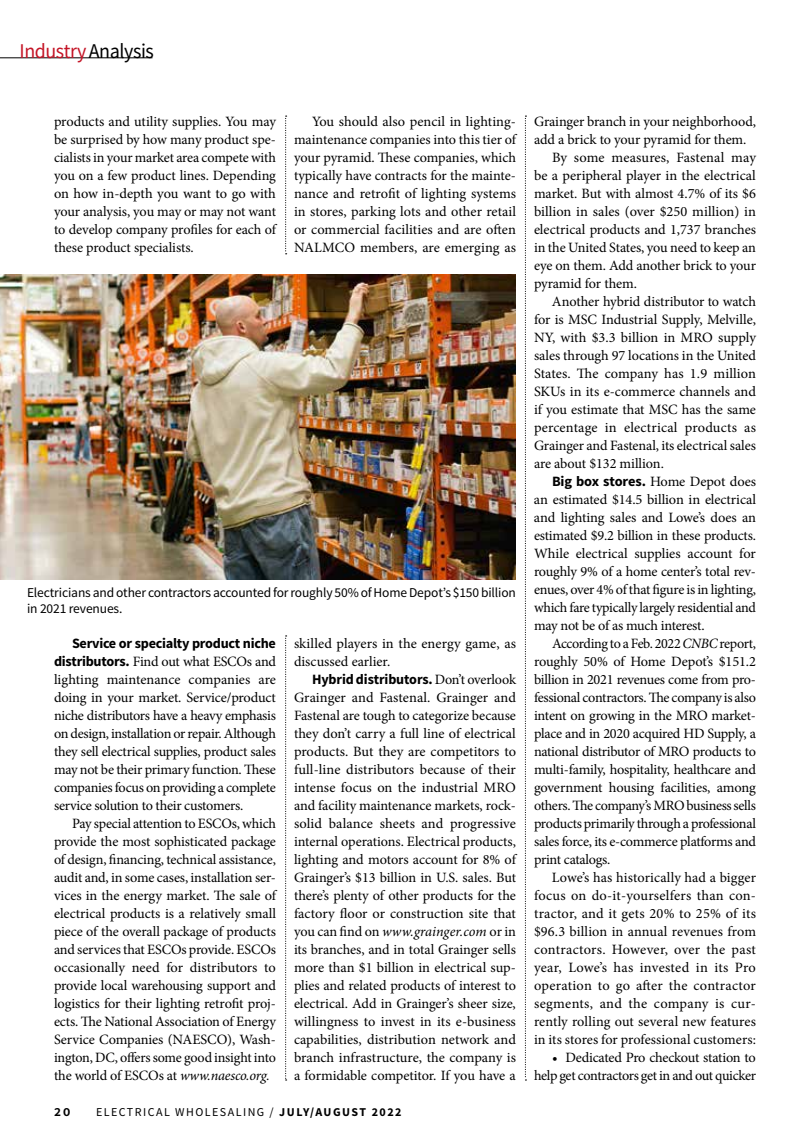
<style>
.page{position:relative;width:810px;height:1134px;background:#fff}
.page>*{position:absolute;margin:0;border:0;box-sizing:border-box;transform-origin:0 0}
.t1{font:21px "Source Sans Pro";letter-spacing:-.02em;color:#c41426;scale:.95 1}
.t2{font:600 15px "Source Sans Pro";color:#000}
.t3{font:14.25px/18px "Minion Pro";letter-spacing:-.005em;color:#000;text-align:justify}
.t4{font:700 14.25px "Source Sans Pro";letter-spacing:-.02em;color:#000}
.t5{font:14.25px/18px "Minion Pro";letter-spacing:-.025em;color:#000;text-align:right}
.t6{font:13.5px/16.5px "Source Sans Pro";letter-spacing:-.01em;color:#000}
.t7{font:12px "Source Sans Pro";letter-spacing:.12em;color:#000}
.s1{color:#000}
.s2{font-family:"Minion Pro";font-weight:400}
.s3{font-style:italic}
.s4{font-family:"Source Sans Pro";font-weight:700}
.s5{font-weight:700}
</style>
<div class="page">
<hr style="left:0;top:57px;width:152px;height:1px;background:#000">
<img style="left:0;top:274px;width:516px;height:305px">
<svg style="left:285px;top:635px;width:2px;height:446px"></svg>
<svg style="left:525px;top:116px;width:1px;height:965px"></svg>
<svg style="left:285px;top:116px;width:2px;height:138px"></svg>
<h1 class="t1" style="left:20px;top:38px;width:143px">Industry <span class="s1">Analysis</span></h1>
<p class="t3" style="left:54px;top:113px;width:224px">products and utility supplies. You may be surprised by how many product spe&shy;cialists in your market area compete with you on a few product lines. Depending on how in-depth you want to go with your analysis, you may or may not want to develop company profiles for each of these product specialists.</p>
<p class="t3" style="left:294px;top:113px;width:224px;text-indent:18px">You should also pencil in lighting&shy;maintenance companies into this tier of your pyramid. These companies, which typically have contracts for the mainte&shy;nance and retrofit of lighting systems in stores, parking lots and other retail or commercial facilities and are often NALMCO members, are emerging as</p>
<p class="t3" style="left:534px;top:113px;width:224px">Grainger branch in your neighborhood,</p>
<p class="t3" style="left:534px;top:131px;width:214px">add a brick to your pyramid for them.</p>
<p class="t3" style="left:552px;top:149px;width:205px">By some measures, Fastenal may</p>
<p class="t3" style="left:534px;top:167px;width:223px">be a peripheral player in the electrical</p>
<p class="t3" style="left:534px;top:185px;width:223px">market. But with almost 4.7% of its $6</p>
<p class="t3" style="left:534px;top:203px;width:224px">billion in sales (over $250 million) in</p>
<p class="t3" style="left:534px;top:221px;width:224px">electrical products and 1,737 branches</p>
<p class="t3" style="left:534px;top:239px;width:223px">in the United States, you need to keep an</p>
<p class="t3" style="left:534px;top:257px;width:224px">eye on them. Add another brick to your</p>
<p class="t3" style="left:534px;top:275px;width:105px">pyramid for them.</p>
<p class="t3" style="left:552px;top:293px;width:206px">Another hybrid distributor to watch</p>
<p class="t3" style="left:534px;top:311px;width:223px">for is MSC Industrial Supply, Melville,</p>
<p class="t3" style="left:534px;top:329px;width:224px">NY, with $3.3 billion in MRO supply</p>
<p class="t3" style="left:534px;top:347px;width:224px">sales through 97 locations in the United</p>
<p class="t3" style="left:534px;top:365px;width:224px">States. The company has 1.9 million</p>
<p class="t3" style="left:534px;top:383px;width:224px">SKUs in its e-commerce channels and</p>
<p class="t3" style="left:534px;top:401px;width:223px">if you estimate that MSC has the same</p>
<p class="t3" style="left:534px;top:419px;width:224px">percentage in electrical products as</p>
<p class="t3" style="left:534px;top:437px;width:223px">Grainger and Fastenal, its electrical sales</p>
<p class="t3" style="left:534px;top:455px;width:131px">are about $132 million.</p>
<p class="t4" style="left:552px;top:472px;width:206px">Big box stores. <span class="s2">Home Depot does</span></p>
<p class="t3" style="left:534px;top:491px;width:224px">an estimated $14.5 billion in electrical and lighting sales and Lowe’s does an estimated $9.2 billion in these products.<br>While electrical supplies account for roughly 9% of a home center’s total rev&shy;enues, over 4% of that figure is in lighting, which fare typically largely residential and may not be of as much interest.</p>
<p class="t3" style="left:534px;top:635px;width:224px;text-indent:18px">According to a Feb. 2022 <span class="s3">CNBC</span> report, roughly 50% of Home Depot’s $151.2 billion in 2021 revenues come from pro&shy;fessional contractors. The company is also intent on growing in the MRO market&shy;place and in 2020 acquired HD Supply, a national distributor of MRO products to multi-family, hospitality, healthcare and government housing facilities, among others. The company’s MRO business sells products primarily through a professional sales force, its e-commerce platforms and print catalogs.</p>
<p class="t3" style="left:534px;top:869px;width:224px;text-indent:18px">Lowe’s has historically had a bigger focus on do-it-yourselfers than con&shy;tractor, and it gets 20% to 25% of its $96.3 billion in annual revenues from contractors. However, over the past year, Lowe’s has invested in its Pro operation to go after the contractor segments, and the company is cur&shy;rently rolling out several new features in its stores for professional customers:</p>
<p class="t5" style="left:534px;top:1049px;width:224px">• Dedicated Pro checkout station to help get contractors get in and out quicker</p>
<p class="t6" style="left:27px;top:584px;width:491px">Electricians and other contractors accounted for roughly 50% of Home Depot’s $150 billion in 2021 revenues.</p>
<p class="t4" style="left:72px;top:634px;width:206px">Service or specialty product niche</p>
<p class="t3" style="left:54px;top:653px;width:224px"><span class="s4">distributors.</span> Find out what ESCOs and lighting maintenance companies are doing in your market. Service/product niche distributors have a heavy emphasis on design, installation or repair. Although they sell electrical supplies, product sales may not be their primary function. These companies focus on providing a complete service solution to their customers.</p>
<p class="t3" style="left:54px;top:815px;width:224px;text-indent:18px">Pay special attention to ESCOs, which provide the most sophisticated package of design, financing, technical assistance, audit and, in some cases, installation ser&shy;vices in the energy market. The sale of electrical products is a relatively small piece of the overall package of products and services that ESCOs provide. ESCOs occasionally need for distributors to provide local warehousing support and logistics for their lighting retrofit proj&shy;ects. The National Association of Energy Service Companies (NAESCO), Wash&shy;ington, DC, offers some good insight into the world of ESCOs at <span class="s3">www.naesco.org.</span></p>
<p class="t3" style="left:294px;top:635px;width:223px">skilled players in the energy game, as discussed earlier.</p>
<p class="t4" style="left:312px;top:670px;width:206px">Hybrid distributors. <span class="s2">Don’t overlook</span></p>
<p class="t3" style="left:294px;top:689px;width:224px">Grainger and Fastenal. Grainger and Fastenal are tough to categorize because they don’t carry a full line of electrical products. But they are competitors to full-line distributors because of their intense focus on the industrial MRO and facility maintenance markets, rock&shy;solid balance sheets and progressive internal operations. Electrical products, lighting and motors account for 8% of Grainger’s $13 billion in U.S. sales. But there’s plenty of other products for the factory floor or construction site that you can find on <span class="s3">www.grainger.com</span> or in its branches, and in total Grainger sells more than $1 billion in electrical sup&shy;plies and related products of interest to electrical. Add in Grainger’s sheer size, willingness to invest in its e-business capabilities, distribution network and branch infrastructure, the company is a formidable competitor. If you have a</p>
<p class="t2" style="left:54px;top:1101px;width:18px">20</p>
<p class="t7" style="left:96px;top:1104px;width:307px">ELECTRICAL WHOLESALING / <span class="s5">JULY/AUGUST 2022</span></p>
</div>
